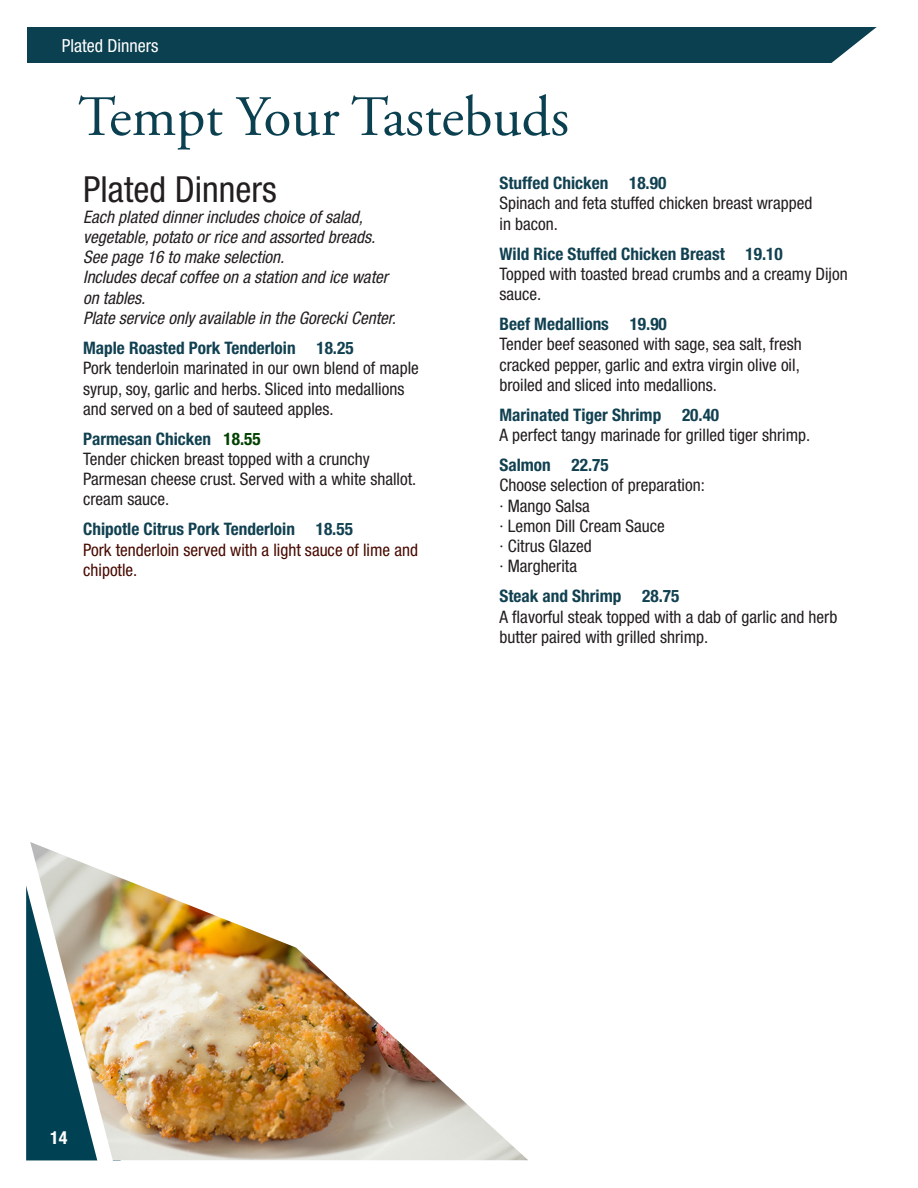
<style>
.page{position:relative;width:918px;height:1188px;background:#fff}
.page>*{position:absolute;margin:0;border:0;box-sizing:border-box;transform-origin:0 0}
.t1{font:57px "Adobe Garamond Pro";color:#0b4050}
.t2{font:condensed 36px "Helvetica Neue LT Std";color:#231f20}
.t3{font:condensed 18px "Helvetica Neue LT Std";color:#fff}
.t4{font:700 condensed 18px "Helvetica Neue LT Std";color:#fff}
.t5{font:condensed 17.25px/20.2px "Helvetica Neue LT Std";color:#231f20}
.t6{font:italic condensed 17.25px/20.2px "Helvetica Neue LT Std";color:#231f20}
.t7{font:condensed 17.25px/20.2px "Helvetica Neue LT Std";color:#480a00}
.s1{font-weight:700;color:#114151}
.s2{font-weight:700;color:#004000}
</style>
<div class="page">
<div style="left:27px;top:27px;width:865px;height:36px;background:#0b4050"></div>
<img style="left:130px;top:881px;width:398px;height:279px">
<img style="left:26px;top:842px;width:104px;height:319px">
<svg style="left:831px;top:27px;width:61px;height:36px"></svg>
<p class="t3" style="left:62px;top:35px;width:98px">Plated Dinners</p>
<p class="t1" style="left:78px;top:83px;width:492px">Tempt Your Tastebuds</p>
<p class="t2" style="left:83px;top:169px;width:195px">Plated Dinners</p>
<p class="t6" style="left:83px;top:207px;width:314px">Each plated dinner includes choice of salad, vegetable, potato or rice and assorted breads.<br>See page 16 to make selection.<br>Includes decaf coffee on a station and ice water on tables.<br>Plate service only available in the Gorecki Center.</p>
<p class="t5" style="left:83px;top:338px;width:337px"><span class="s1">Maple Roasted Pork Tenderloin 18.25<br></span>Pork tenderloin marinated in our own blend of maple syrup, soy, garlic and herbs. Sliced into medallions and served on a bed of sauteed apples.</p>
<p class="t5" style="left:83px;top:428px;width:335px"><span class="s1">Parmesan Chicken</span> <span class="s2">18.55<br></span>Tender chicken breast topped with a crunchy Parmesan cheese crust. Served with a white shallot. cream sauce.</p>
<p class="t7" style="left:83px;top:519px;width:336px"><span class="s1">Chipotle Citrus Pork Tenderloin 18.55<br></span>Pork tenderloin served with a light sauce of lime and chipotle.</p>
<p class="t5" style="left:500px;top:173px;width:315px"><span class="s1">Stuffed Chicken 18.90<br></span>Spinach and feta stuffed chicken breast wrapped in bacon.</p>
<p class="t5" style="left:500px;top:243px;width:350px"><span class="s1">Wild Rice Stuffed Chicken Breast 19.10<br></span>Topped with toasted bread crumbs and a creamy Dijon sauce.</p>
<p class="t5" style="left:500px;top:314px;width:304px"><span class="s1">Beef Medallions 19.90<br></span>Tender beef seasoned with sage, sea salt, fresh cracked pepper, garlic and extra virgin olive oil, broiled and sliced into medallions.</p>
<p class="t5" style="left:500px;top:404px;width:312px"><span class="s1">Marinated Tiger Shrimp 20.40<br></span>A perfect tangy marinade for grilled tiger shrimp.</p>
<p class="t5" style="left:500px;top:455px;width:207px"><span class="s1">Salmon 22.75<br></span>Choose selection of preparation:</p>
<p class="t5" style="left:500px;top:495px;width:92px">∙ Mango Salsa</p>
<p class="t5" style="left:500px;top:515px;width:167px">∙ Lemon Dill Cream Sauce</p>
<p class="t5" style="left:500px;top:536px;width:94px">∙ Citrus Glazed</p>
<p class="t5" style="left:500px;top:556px;width:79px">∙ Margherita</p>
<p class="t5" style="left:500px;top:586px;width:339px"><span class="s1">Steak and Shrimp 28.75<br></span>A flavorful steak topped with a dab of garlic and herb butter paired with grilled shrimp.</p>
<p class="t4" style="left:50px;top:1127px;width:19px">14</p>
</div>
